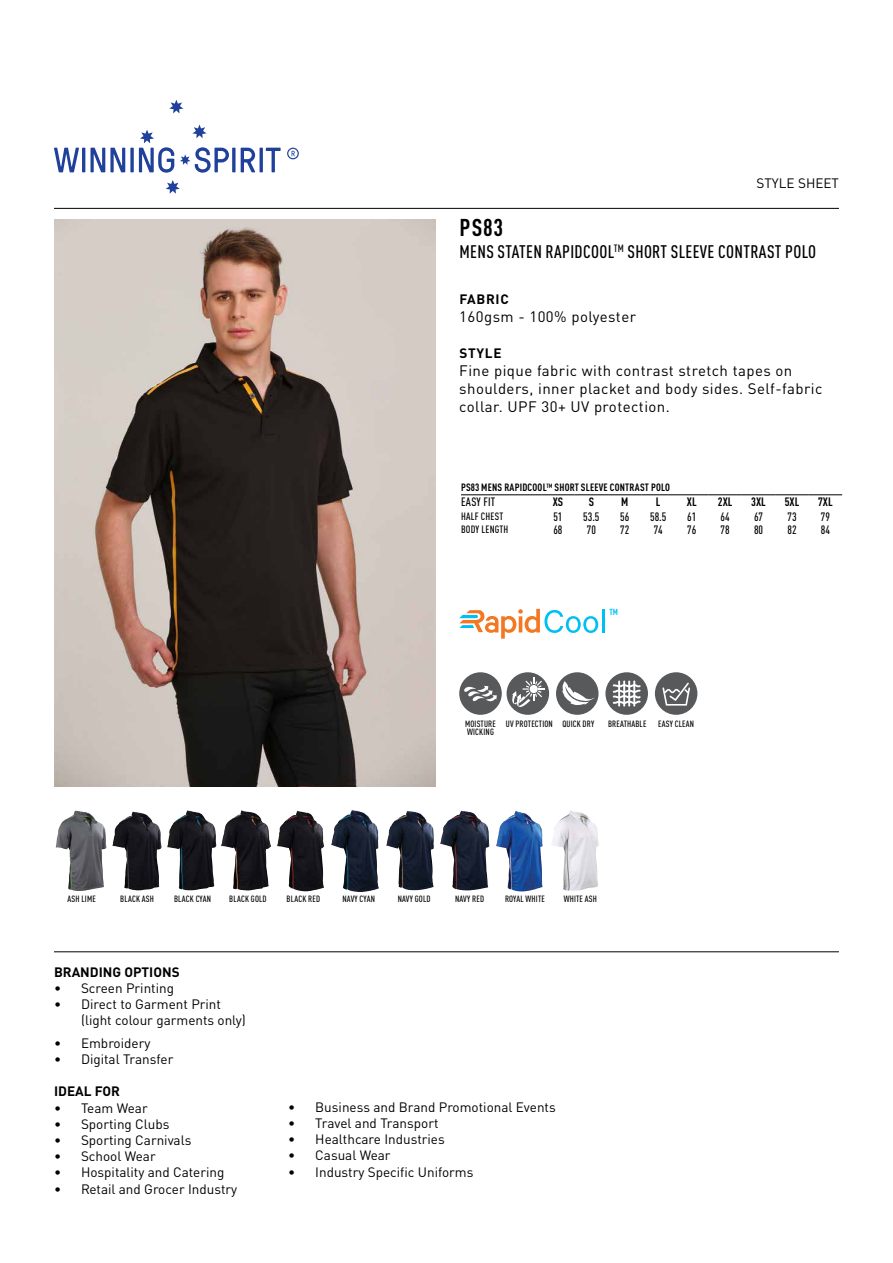
<style>
.page{position:relative;width:893px;height:1263px;background:#fff}
.page>*{position:absolute;margin:0;border:0;box-sizing:border-box;transform-origin:0 0}
.t1{font:700 condensed 24px "DIN Pro";color:#000}
.t2{font:500 condensed 18px "DIN Pro";letter-spacing:.02em;color:#000}
.t3{font:15px/18px "DIN Pro";letter-spacing:.03em;color:#000}
.t4{font:13.5px/16.2px "DIN Pro";color:#000}
.t5{font:700 13.5px "DIN Pro";color:#000}
.t6{font:500 condensed 12px "DIN Pro";color:#000}
.t7{font:700 condensed 12px "DIN Pro";color:#000}
.t8{font:700 condensed 10.5px "DIN Pro";letter-spacing:.02em;color:#000}
.t9{font:500 condensed 10.5px "DIN Pro";letter-spacing:.02em;color:#000}
.t10{font:500 condensed 9px/8.9px "DIN Pro";letter-spacing:.02em;color:#000}
.t11{font:700 condensed 8.7px "DIN Pro";color:#00c0f3}
</style>
<div class="page">
<hr style="left:54px;top:208px;width:785px;height:1px;background:#000">
<hr style="left:54px;top:951px;width:785px;height:1px;background:#000">
<svg style="left:54px;top:100px;width:245px;height:94px"></svg>
<img style="left:54px;top:219px;width:382px;height:568px">
<img style="left:55px;top:810px;width:52px;height:81px">
<img style="left:277px;top:811px;width:47px;height:80px">
<img style="left:167px;top:810px;width:49px;height:80px">
<img style="left:386px;top:811px;width:48px;height:79px">
<img style="left:496px;top:811px;width:47px;height:81px">
<img style="left:112px;top:812px;width:50px;height:78px">
<img style="left:331px;top:810px;width:48px;height:82px">
<img style="left:221px;top:810px;width:50px;height:80px">
<img style="left:440px;top:811px;width:49px;height:79px">
<img style="left:552px;top:810px;width:47px;height:81px">
<hr style="left:461px;top:494px;width:80px;height:1px;background:#000">
<hr style="left:541px;top:494px;width:34px;height:1px;background:#000">
<hr style="left:575px;top:494px;width:33px;height:1px;background:#000">
<hr style="left:608px;top:494px;width:33px;height:1px;background:#000">
<hr style="left:641px;top:494px;width:34px;height:1px;background:#000">
<hr style="left:675px;top:494px;width:33px;height:1px;background:#000">
<hr style="left:708px;top:494px;width:34px;height:1px;background:#000">
<hr style="left:742px;top:494px;width:33px;height:1px;background:#000">
<hr style="left:775px;top:494px;width:34px;height:1px;background:#000">
<hr style="left:809px;top:494px;width:33px;height:1px;background:#000">
<hr style="left:602px;top:609px;width:3px;height:24px;background:#00c0f3">
<svg style="left:459px;top:609px;width:139px;height:30px"></svg>
<div style="left:459px;top:672px;width:43px;height:43px;background:#58595b;border-radius:50%"></div>
<svg style="left:464px;top:686px;width:33px;height:16px"></svg>
<div style="left:605px;top:672px;width:43px;height:43px;background:#58595b;border-radius:50%"></div>
<hr style="left:633px;top:680px;width:2px;height:26px;background:#fff">
<hr style="left:623px;top:680px;width:2px;height:26px;background:#fff">
<hr style="left:628px;top:680px;width:2px;height:26px;background:#fff">
<hr style="left:618px;top:680px;width:2px;height:26px;background:#fff">
<svg style="left:613px;top:684px;width:28px;height:20px"></svg>
<div style="left:507px;top:672px;width:42px;height:43px;background:#58595b;border-radius:50%"></div>
<svg style="left:510px;top:678px;width:35px;height:29px"></svg>
<div style="left:655px;top:672px;width:42px;height:43px;background:#58595b;border-radius:50%"></div>
<div style="left:556px;top:672px;width:42px;height:43px;background:#58595b;border-radius:50%"></div>
<svg style="left:562px;top:681px;width:33px;height:26px"></svg>
<svg style="left:662px;top:683px;width:28px;height:23px"></svg>
<p class="t4" style="left:756px;top:174px;width:84px">STYLE SHEET</p>
<h1 class="t1" style="left:459px;top:209px;width:45px">PS83</h1>
<h2 class="t2" style="left:459px;top:238px;width:358px">MENS STATEN RAPIDCOOL<sup>TM</sup> SHORT SLEEVE CONTRAST POLO</h2>
<p class="t5" style="left:459px;top:288px;width:51px">FABRIC</p>
<p class="t3" style="left:459px;top:306px;width:178px">160gsm - 100% polyester</p>
<p class="t5" style="left:459px;top:341px;width:44px">STYLE</p>
<p class="t3" style="left:459px;top:360px;width:365px">Fine pique fabric with contrast stretch tapes on shoulders, inner placket and body sides. Self-fabric collar. UPF 30+ UV protection.</p>
<p class="t8" style="left:461px;top:480px;width:210px">PS83 MENS RAPIDCOOL<sup>TM</sup> SHORT SLEEVE CONTRAST POLO</p>
<p class="t6" style="left:461px;top:493px;width:36px">EASY FIT</p>
<p class="t7" style="left:553px;top:493px;width:12px">XS</p>
<p class="t7" style="left:589px;top:493px;width:7px">S</p>
<p class="t7" style="left:621px;top:493px;width:9px">M</p>
<p class="t7" style="left:656px;top:493px;width:6px">L</p>
<p class="t7" style="left:687px;top:493px;width:11px">XL</p>
<p class="t7" style="left:718px;top:493px;width:16px">2XL</p>
<p class="t7" style="left:751px;top:493px;width:16px">3XL</p>
<p class="t7" style="left:785px;top:493px;width:16px">5XL</p>
<p class="t7" style="left:818px;top:493px;width:16px">7XL</p>
<p class="t9" style="left:461px;top:508px;width:44px">HALF CHEST</p>
<p class="t6" style="left:553px;top:507px;width:11px">51</p>
<p class="t6" style="left:583px;top:507px;width:18px">53.5</p>
<p class="t6" style="left:620px;top:507px;width:11px">56</p>
<p class="t6" style="left:650px;top:507px;width:18px">58.5</p>
<p class="t6" style="left:687px;top:507px;width:11px">61</p>
<p class="t6" style="left:721px;top:507px;width:11px">64</p>
<p class="t6" style="left:754px;top:507px;width:11px">67</p>
<p class="t6" style="left:787px;top:507px;width:11px">73</p>
<p class="t6" style="left:821px;top:507px;width:11px">79</p>
<p class="t9" style="left:461px;top:522px;width:49px">BODY LENGTH</p>
<p class="t6" style="left:553px;top:521px;width:11px">68</p>
<p class="t6" style="left:587px;top:521px;width:11px">70</p>
<p class="t6" style="left:620px;top:521px;width:11px">72</p>
<p class="t6" style="left:654px;top:521px;width:11px">74</p>
<p class="t6" style="left:687px;top:521px;width:11px">76</p>
<p class="t6" style="left:721px;top:521px;width:11px">78</p>
<p class="t6" style="left:754px;top:521px;width:11px">80</p>
<p class="t6" style="left:787px;top:521px;width:11px">82</p>
<p class="t6" style="left:821px;top:521px;width:11px">84</p>
<p class="t11" style="left:609px;top:605px;width:10px">TM</p>
<p class="t10" style="left:465px;top:718px;width:32px">MOISTURE<br>WICKING</p>
<p class="t10" style="left:506px;top:718px;width:90px">UV PROTECTION QUICK DRY</p>
<p class="t10" style="left:608px;top:718px;width:40px">BREATHABLE</p>
<p class="t10" style="left:658px;top:718px;width:37px">EASY CLEAN</p>
<p class="t10" style="left:68px;top:894px;width:30px">ASH LIME</p>
<p class="t10" style="left:120px;top:894px;width:35px">BLACK ASH</p>
<p class="t10" style="left:174px;top:894px;width:39px">BLACK CYAN</p>
<p class="t10" style="left:229px;top:894px;width:39px">BLACK GOLD</p>
<p class="t10" style="left:287px;top:894px;width:35px">BLACK RED</p>
<p class="t10" style="left:342px;top:894px;width:34px">NAVY CYAN</p>
<p class="t10" style="left:398px;top:894px;width:34px">NAVY GOLD</p>
<p class="t10" style="left:455px;top:894px;width:31px">NAVY RED</p>
<p class="t10" style="left:505px;top:894px;width:41px">ROYAL WHITE</p>
<p class="t10" style="left:564px;top:894px;width:35px">WHITE ASH</p>
<p class="t5" style="left:54px;top:960px;width:127px">BRANDING OPTIONS</p>
<p class="t4" style="left:54px;top:978px;width:122px">• Screen Printing</p>
<p class="t4" style="left:81px;top:995px;width:166px;text-indent:-27px">• Direct to Garment Print (light colour garments only)</p>
<p class="t4" style="left:54px;top:1033px;width:98px">• Embroidery</p>
<p class="t4" style="left:54px;top:1050px;width:121px">• Digital Transfer</p>
<p class="t5" style="left:54px;top:1080px;width:67px">IDEAL FOR</p>
<p class="t4" style="left:54px;top:1098px;width:95px">• Team Wear</p>
<p class="t4" style="left:54px;top:1114px;width:117px">• Sporting Clubs</p>
<p class="t4" style="left:54px;top:1131px;width:139px">• Sporting Carnivals</p>
<p class="t4" style="left:54px;top:1147px;width:103px">• School Wear</p>
<p class="t4" style="left:54px;top:1163px;width:172px">• Hospitality and Catering</p>
<p class="t4" style="left:54px;top:1179px;width:185px">• Retail and Grocer Industry</p>
<p class="t4" style="left:288px;top:1097px;width:269px">• Business and Brand Promotional Events</p>
<p class="t4" style="left:288px;top:1114px;width:152px">• Travel and Transport</p>
<p class="t4" style="left:288px;top:1130px;width:158px">• Healthcare Industries</p>
<p class="t4" style="left:288px;top:1146px;width:104px">• Casual Wear</p>
<p class="t4" style="left:288px;top:1162px;width:187px">• Industry Specific Uniforms</p>
</div>
